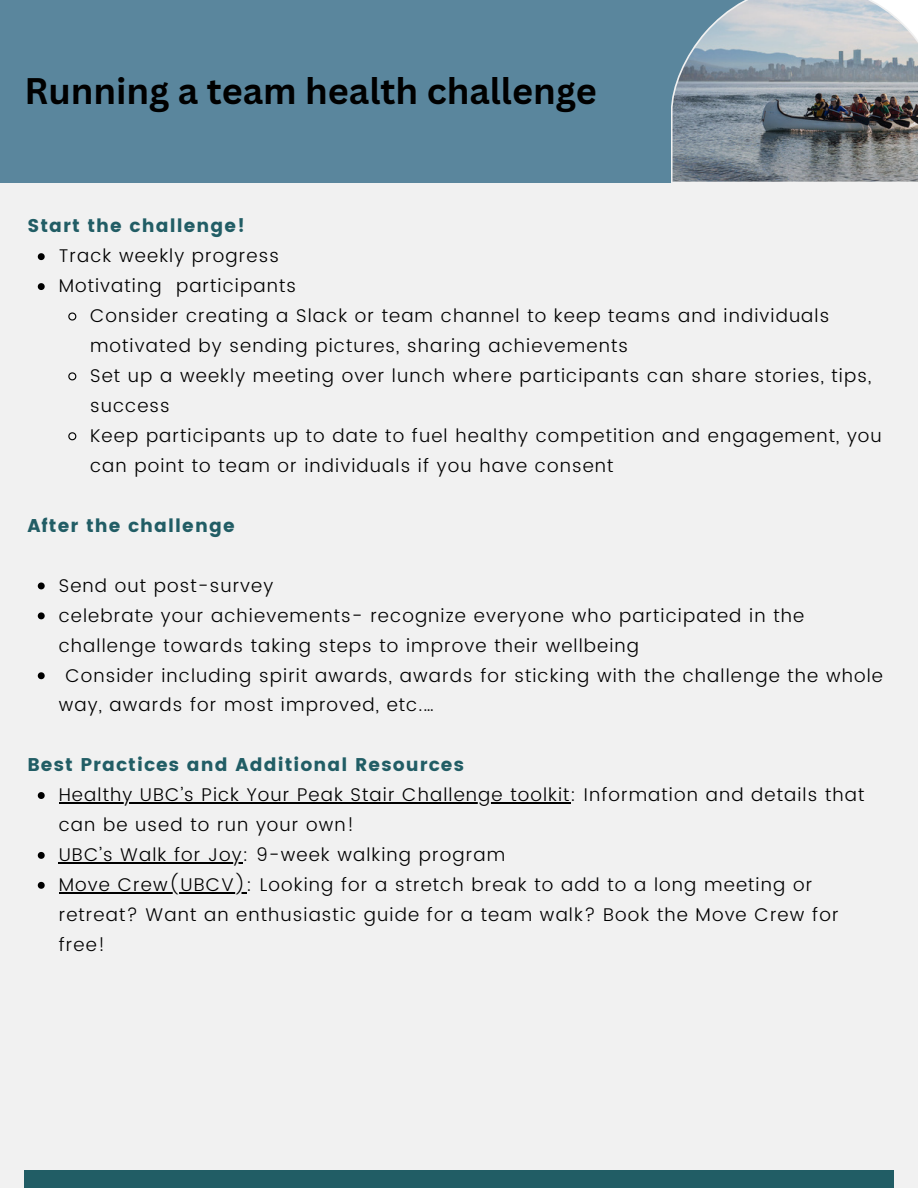
<style>
.page{position:relative;width:918px;height:1188px;background:#fff}
.page>*{position:absolute;margin:0;border:0;box-sizing:border-box;transform-origin:0 0}
.t1{font:700 36px "Canva Sans";color:#000}
.t2{font:300 18.45px/30px "Poppins";letter-spacing:.06em;color:#000}
.t3{font:18.45px "Poppins";letter-spacing:.06em;color:#215d65}
</style>
<div class="page">
<div style="left:0;top:0;width:808px;height:183px;background:#5a869d"></div>
<div style="left:0;top:183px;width:918px;height:1005px;background:#f1f1f1"></div>
<svg style="left:671px;top:0;width:247px;height:183px;background:#8e979f"></svg>
<svg style="left:38px;top:253px;width:7px;height:7px"></svg>
<svg style="left:38px;top:283px;width:7px;height:7px"></svg>
<svg style="left:68px;top:312px;width:9px;height:9px"></svg>
<svg style="left:68px;top:372px;width:9px;height:9px"></svg>
<svg style="left:68px;top:432px;width:9px;height:9px"></svg>
<svg style="left:38px;top:583px;width:7px;height:6px"></svg>
<svg style="left:38px;top:612px;width:7px;height:7px"></svg>
<svg style="left:38px;top:672px;width:7px;height:7px"></svg>
<svg style="left:38px;top:792px;width:7px;height:7px"></svg>
<hr style="left:59px;top:802px;width:512px;height:2px;background:#000">
<svg style="left:38px;top:852px;width:7px;height:7px"></svg>
<hr style="left:59px;top:862px;width:184px;height:1px;background:#000">
<svg style="left:38px;top:882px;width:7px;height:7px"></svg>
<hr style="left:59px;top:892px;width:188px;height:1px;background:#000">
<div style="left:24px;top:1170px;width:870px;height:18px;background:#215d65"></div>
<p class="t1" style="left:24px;top:66px;width:574px">Running a team health challenge</p>
<p class="t3" style="left:27px;top:215px;width:219px">Start the challenge!</p>
<h2 class="t2" style="left:59px;top:241px;width:222px">Track weekly progress</h2>
<p class="t2" style="left:59px;top:271px;width:239px">Motivating participants</p>
<p class="t2" style="left:90px;top:301px;width:741px">Consider creating a Slack or team channel to keep teams and individuals motivated by sending pictures, sharing achievements</p>
<p class="t2" style="left:90px;top:361px;width:783px">Set up a weekly meeting over lunch where participants can share stories, tips, success</p>
<p class="t2" style="left:90px;top:421px;width:793px">Keep participants up to date to fuel healthy competition and engagement, you can point to team or individuals if you have consent</p>
<p class="t3" style="left:27px;top:515px;width:209px">After the challenge</p>
<h2 class="t2" style="left:59px;top:570px;width:216px">Send out post-survey</h2>
<p class="t2" style="left:59px;top:600px;width:747px">celebrate your achievements- recognize everyone who participated in the challenge towards taking steps to improve their wellbeing</p>
<p class="t2" style="left:59px;top:660px;width:826px;text-indent:7px">Consider including spirit awards, awards for sticking with the challenge the whole way, awards for most improved, etc.…</p>
<p class="t3" style="left:27px;top:754px;width:438px">Best Practices and Additional Resources</p>
<h2 class="t2" style="left:59px;top:780px;width:807px">Healthy UBC’s Pick Your Peak Stair Challenge toolkit: Information and details that can be used to run your own!</h2>
<p class="t2" style="left:59px;top:840px;width:448px">UBC’s Walk for Joy: 9-week walking program</p>
<p class="t2" style="left:59px;top:870px;width:781px">Move Crew(UBCV): Looking for a stretch break to add to a long meeting or retreat? Want an enthusiastic guide for a team walk? Book the Move Crew for free!</p>
</div>
